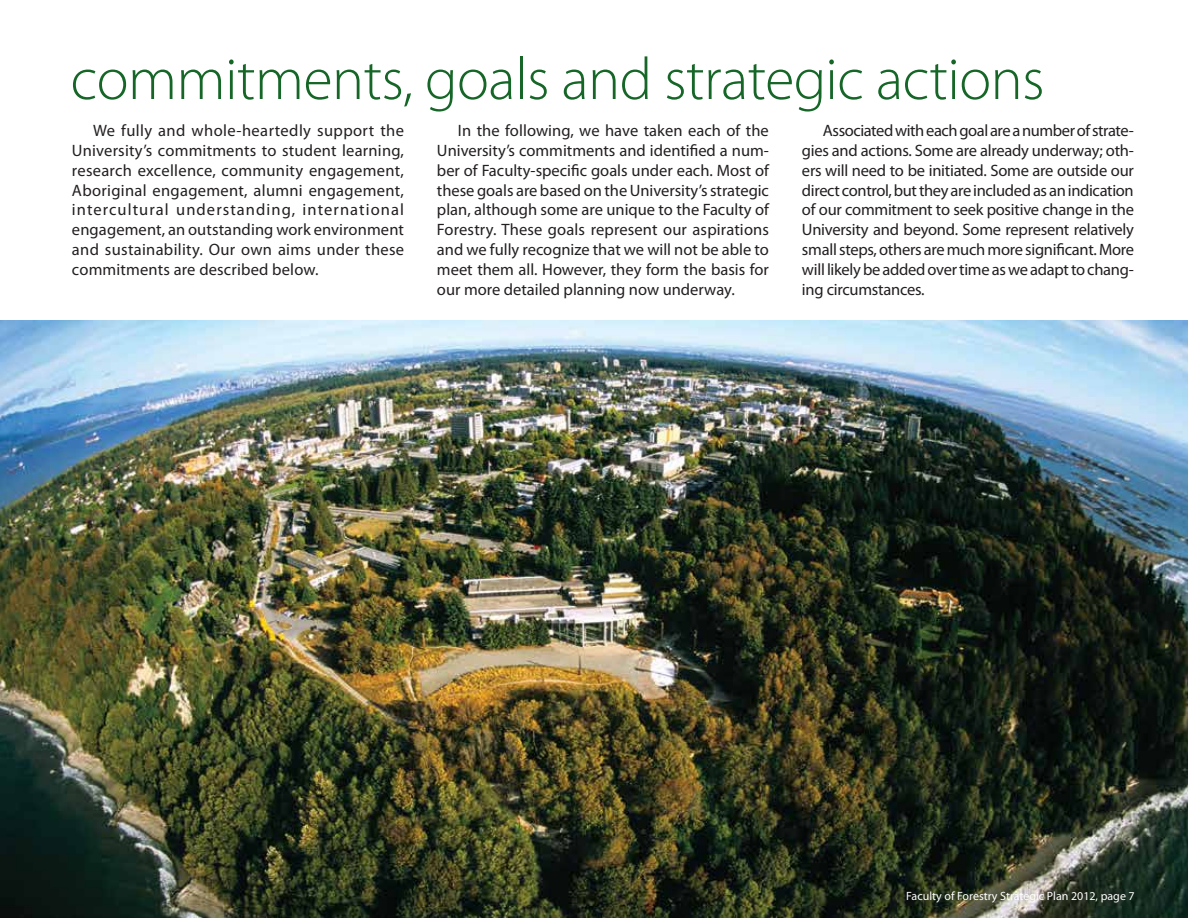
<style>
.page{position:relative;width:1188px;height:918px;background:#fff}
.page>*{position:absolute;margin:0;border:0;box-sizing:border-box;transform-origin:0 0}
.t1{font:300 60px "Myriad Pro";letter-spacing:-.01em;color:#156627}
.t2{font:16.5px/19.8px "Myriad Pro";color:#231f20;text-align:justify}
.t3{font:12px "Myriad Pro";color:#fff}
</style>
<div class="page">
<img style="left:0;top:321px;width:1188px;height:597px">
<h1 class="t1" style="left:70px;top:43px;width:976px">commitments, goals and strategic actions</h1>
<p class="t2" style="left:72px;top:120px;width:334px;text-indent:21px">We fully and whole-heartedly support the University’s commitments to student learning, research excellence, community engagement, Aboriginal engagement, alumni engagement, intercultural understanding, international engagement, an outstanding work environment and sustainability. Our own aims under these commitments are described below.</p>
<p class="t2" style="left:437px;top:120px;width:334px;text-indent:21px">In the following, we have taken each of the University’s commitments and identified a num&shy;ber of Faculty-specific goals under each. Most of these goals are based on the University’s strategic plan, although some are unique to the Faculty of Forestry. These goals represent our aspirations and we fully recognize that we will not be able to meet them all. However, they form the basis for our more detailed planning now underway.</p>
<p class="t2" style="left:802px;top:120px;width:334px;text-indent:21px">Associated with each goal are a number of strate&shy;gies and actions. Some are already underway; oth&shy;ers will need to be initiated. Some are outside our direct control, but they are included as an indication of our commitment to seek positive change in the University and beyond. Some represent relatively small steps, others are much more significant. More will likely be added over time as we adapt to chang&shy;ing circumstances.</p>
<p class="t3" style="left:906px;top:889px;width:230px">Faculty of Forestry Strategic Plan 2012, page 7</p>
</div>
